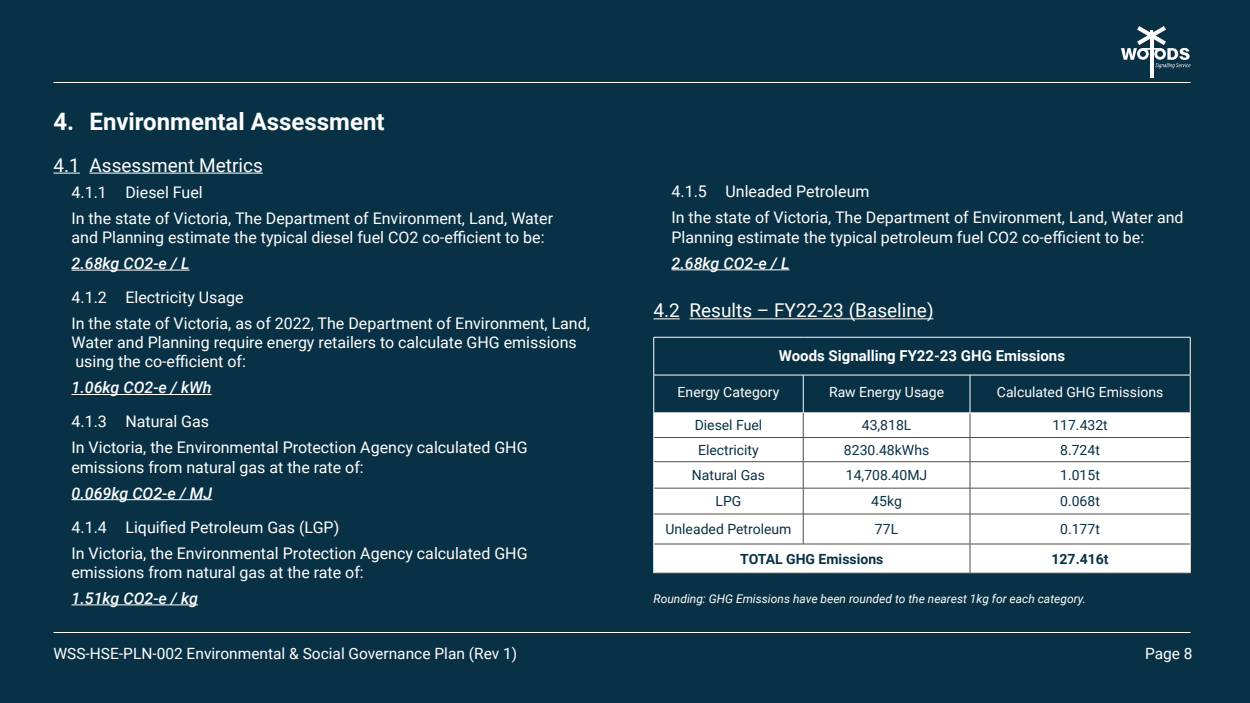
<style>
.page{position:relative;width:1250px;height:703px;background:#093145}
.page>*{position:absolute;margin:0;border:0;box-sizing:border-box;transform-origin:0 0}
.t1{font:700 24px "Roboto";color:#fff}
.t2{font:19px "Roboto";color:#fff}
.t3{font:16px/26px "Roboto";color:#fff}
.t4{font:italic 500 16px "Roboto";color:#fff}
.t5{font:15.5px "Roboto";color:#fff}
.t6{font:700 15px "Roboto";color:#fff}
.t7{font:14px "Roboto";color:#093145}
.t8{font:14px "Roboto";color:#fff}
.t9{font:700 14px "Roboto";color:#093145}
.t10{font:italic 12px "Roboto";color:#fff}
</style>
<div class="page">
<hr style="left:54px;top:632px;width:1136px;height:1px;background:#fff">
<hr style="left:54px;top:82px;width:1136px;height:1px;background:#fff">
<hr style="left:1150px;top:34px;width:3px;height:44px;background:#fff">
<svg style="left:1121px;top:26px;width:70px;height:42px"></svg>
<svg style="left:54px;top:173px;width:26px;height:1px"></svg>
<hr style="left:90px;top:173px;width:173px;height:1px;background:#fff">
<hr style="left:72px;top:270px;width:118px;height:1px;background:#fff">
<hr style="left:72px;top:394px;width:140px;height:1px;background:#fff">
<hr style="left:72px;top:499px;width:140px;height:1px;background:#fff">
<hr style="left:72px;top:605px;width:126px;height:1px;background:#fff">
<hr style="left:672px;top:269px;width:118px;height:1px;background:#fff">
<svg style="left:654px;top:318px;width:26px;height:1px"></svg>
<hr style="left:690px;top:318px;width:243px;height:1px;background:#fff">
<svg style="left:655px;top:338px;width:535px;height:75px"></svg>
<div style="left:655px;top:414px;width:535px;height:159px;background:#fff"></div>
<hr style="left:654px;top:573px;width:149px;height:1px;background:#524b48">
<hr style="left:803px;top:573px;width:167px;height:1px;background:#524b48">
<hr style="left:970px;top:573px;width:220px;height:1px;background:#524b48">
<hr style="left:803px;top:375px;width:1px;height:38px;background:#fff">
<hr style="left:970px;top:514px;width:220px;height:1px;background:#524b48">
<hr style="left:970px;top:514px;width:1px;height:30px;background:#524b48">
<hr style="left:970px;top:437px;width:220px;height:1px;background:#524b48">
<hr style="left:970px;top:461px;width:220px;height:1px;background:#524b48">
<hr style="left:654px;top:337px;width:149px;height:1px;background:#fff">
<hr style="left:654px;top:337px;width:1px;height:38px;background:#fff">
<hr style="left:803px;top:337px;width:167px;height:1px;background:#fff">
<hr style="left:970px;top:337px;width:220px;height:1px;background:#fff">
<hr style="left:1190px;top:337px;width:1px;height:38px;background:#fff">
<hr style="left:654px;top:375px;width:149px;height:1px;background:#fff">
<hr style="left:654px;top:375px;width:1px;height:38px;background:#fff">
<hr style="left:803px;top:375px;width:167px;height:1px;background:#fff">
<hr style="left:970px;top:375px;width:220px;height:1px;background:#fff">
<hr style="left:1190px;top:375px;width:1px;height:38px;background:#fff">
<hr style="left:970px;top:375px;width:1px;height:38px;background:#fff">
<hr style="left:654px;top:437px;width:149px;height:1px;background:#524b48">
<hr style="left:803px;top:437px;width:167px;height:1px;background:#524b48">
<hr style="left:654px;top:461px;width:149px;height:1px;background:#524b48">
<hr style="left:803px;top:461px;width:167px;height:1px;background:#524b48">
<svg style="left:970px;top:414px;width:1px;height:100px"></svg>
<hr style="left:654px;top:514px;width:149px;height:1px;background:#524b48">
<hr style="left:803px;top:514px;width:167px;height:1px;background:#524b48">
<hr style="left:654px;top:544px;width:149px;height:1px;background:#524b48">
<hr style="left:803px;top:544px;width:167px;height:1px;background:#524b48">
<hr style="left:970px;top:544px;width:220px;height:1px;background:#524b48">
<hr style="left:654px;top:488px;width:149px;height:1px;background:#524b48">
<hr style="left:803px;top:488px;width:167px;height:1px;background:#524b48">
<hr style="left:970px;top:488px;width:220px;height:1px;background:#524b48">
<hr style="left:654px;top:413px;width:149px;height:1px;background:#fff">
<hr style="left:803px;top:413px;width:167px;height:1px;background:#fff">
<svg style="left:654px;top:414px;width:1px;height:100px"></svg>
<hr style="left:970px;top:413px;width:220px;height:1px;background:#fff">
<svg style="left:1190px;top:413px;width:1px;height:101px"></svg>
<hr style="left:654px;top:514px;width:1px;height:30px;background:#fff">
<hr style="left:1190px;top:514px;width:1px;height:30px;background:#fff">
<svg style="left:654px;top:544px;width:1px;height:29px"></svg>
<svg style="left:1190px;top:544px;width:1px;height:29px"></svg>
<svg style="left:970px;top:544px;width:1px;height:29px"></svg>
<svg style="left:803px;top:413px;width:1px;height:101px"></svg>
<hr style="left:803px;top:514px;width:1px;height:30px;background:#524b48">
<h1 class="t1" style="left:54px;top:104px;width:333px">4. Environmental Assessment</h1>
<p class="t2" style="left:54px;top:152px;width:211px">4.1 Assessment Metrics</p>
<p class="t3" style="left:72px;top:178px;width:483px">4.1.1 Diesel Fuel<br>In the state of Victoria, The Department of Environment, Land, Water</p>
<p class="t3" style="left:72px;top:224px;width:475px">and Planning estimate the typical diesel fuel CO2 co-efficient to be:</p>
<p class="t4" style="left:72px;top:252px;width:120px">2.68kg CO2-e / L</p>
<p class="t3" style="left:72px;top:284px;width:520px">4.1.2 Electricity Usage<br>In the state of Victoria, as of 2022, The Department of Environment, Land,</p>
<p class="t3" style="left:72px;top:332px;width:507px;line-height:19.2px">Water and Planning require energy retailers to calculate GHG emissions using the co-efficient of:</p>
<p class="t4" style="left:72px;top:376px;width:142px">1.06kg CO2-e / kWh</p>
<p class="t3" style="left:72px;top:408px;width:458px">4.1.3 Natural Gas<br>In Victoria, the Environmental Protection Agency calculated GHG</p>
<p class="t3" style="left:72px;top:453px;width:294px">emissions from natural gas at the rate of:</p>
<p class="t4" style="left:72px;top:482px;width:142px">0.069kg CO2-e / MJ</p>
<p class="t3" style="left:72px;top:513px;width:458px">4.1.4 Liquified Petroleum Gas (LGP)<br>In Victoria, the Environmental Protection Agency calculated GHG</p>
<p class="t3" style="left:72px;top:558px;width:294px">emissions from natural gas at the rate of:</p>
<p class="t4" style="left:72px;top:587px;width:128px">1.51kg CO2-e / kg</p>
<p class="t3" style="left:672px;top:178px;width:514px">4.1.5 Unleaded Petroleum<br>In the state of Victoria, The Department of Environment, Land, Water and</p>
<p class="t3" style="left:672px;top:223px;width:474px">Planning estimate the typical petroleum fuel CO2 co-efficient to be:</p>
<p class="t4" style="left:672px;top:252px;width:120px">2.68kg CO2-e / L</p>
<p class="t2" style="left:654px;top:297px;width:282px">4.2 Results – FY22-23 (Baseline)</p>
<p class="t6" style="left:779px;top:345px;width:288px">Woods Signalling FY22-23 GHG Emissions</p>
<p class="t8" style="left:678px;top:382px;width:103px">Energy Category</p>
<p class="t8" style="left:829px;top:382px;width:117px">Raw Energy Usage</p>
<p class="t8" style="left:997px;top:382px;width:168px">Calculated GHG Emissions</p>
<p class="t7" style="left:695px;top:416px;width:69px">Diesel Fuel</p>
<p class="t7" style="left:862px;top:416px;width:51px">43,818L</p>
<p class="t7" style="left:1052px;top:416px;width:57px">117.432t</p>
<p class="t7" style="left:698px;top:440px;width:62px">Electricity</p>
<p class="t7" style="left:844px;top:440px;width:87px">8230.48kWhs</p>
<p class="t7" style="left:1060px;top:440px;width:41px">8.724t</p>
<p class="t7" style="left:692px;top:465px;width:75px">Natural Gas</p>
<p class="t7" style="left:846px;top:465px;width:83px">14,708.40MJ</p>
<p class="t7" style="left:1060px;top:465px;width:41px">1.015t</p>
<p class="t7" style="left:716px;top:492px;width:27px">LPG</p>
<p class="t7" style="left:871px;top:492px;width:32px">45kg</p>
<p class="t7" style="left:1060px;top:492px;width:41px">0.068t</p>
<p class="t7" style="left:665px;top:519px;width:128px">Unleaded Petroleum</p>
<p class="t7" style="left:875px;top:519px;width:25px">77L</p>
<p class="t7" style="left:1060px;top:519px;width:41px">0.177t</p>
<p class="t9" style="left:740px;top:549px;width:145px">TOTAL GHG Emissions</p>
<p class="t9" style="left:1052px;top:549px;width:59px">127.416t</p>
<p class="t10" style="left:654px;top:591px;width:434px">Rounding: GHG Emissions have been rounded to the nearest 1kg for each category.</p>
<p class="t5" style="left:54px;top:643px;width:465px">WSS-HSE-PLN-002 Environmental &amp; Social Governance Plan (Rev 1)</p>
<p class="t5" style="left:1145px;top:643px;width:49px">Page 8</p>
</div>
